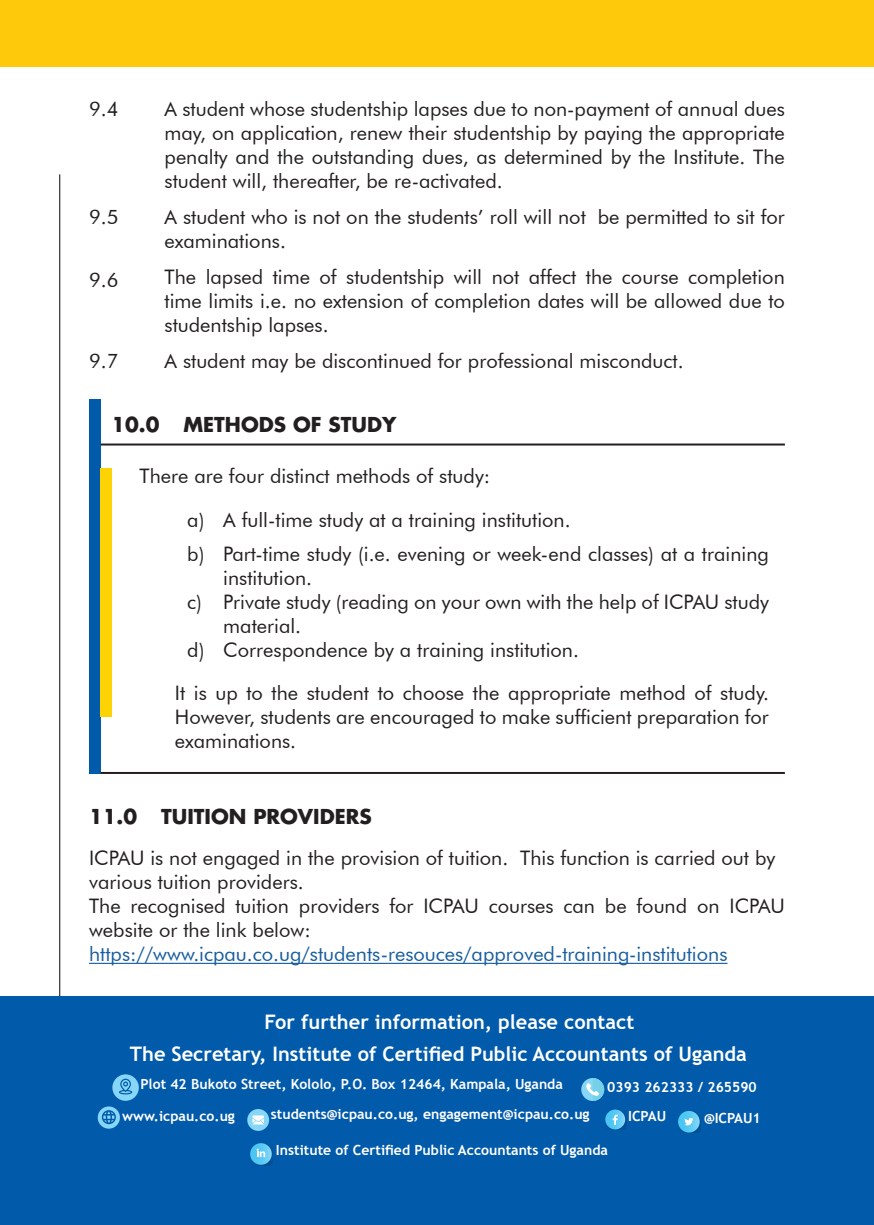
<style>
.page{position:relative;width:874px;height:1225px;background:#fff}
.page>*{position:absolute;margin:0;border:0;box-sizing:border-box;transform-origin:0 0}
.t1{font:20px/24px "Futura BT";color:#231f20;text-align:justify}
.t2{font:700 20px "Trebuchet MS";color:#fff}
.t3{font:20px "Futura BT";color:#175d9e}
.t4{font:700 20px "Futura LT";color:#231f20}
.t5{font:700 14px "Trebuchet MS";color:#fff}
.t6{font:10px "Futura BT";color:#fff}
</style>
<div class="page">
<hr style="left:59px;top:174px;width:1px;height:991px;background:#050604">
<div style="left:0;top:0;width:873px;height:67px;background:#fec80b"></div>
<div style="left:89px;top:399px;width:12px;height:375px;background:#015aaa"></div>
<div style="left:100px;top:468px;width:11px;height:248px;background:#fed304"></div>
<hr style="left:101px;top:443px;width:683px;height:2px;background:#231f20">
<hr style="left:101px;top:772px;width:683px;height:2px;background:#231f20">
<hr style="left:89px;top:962px;width:638px;height:2px;background:#175d9e">
<div style="left:0;top:996px;width:873px;height:229px;background:#015aaa"></div>
<img style="left:250px;top:1143px;width:22px;height:22px">
<svg style="left:250px;top:1143px;width:21px;height:21px"></svg>
<svg style="left:256px;top:1148px;width:9px;height:9px"></svg>
<img style="left:605px;top:1113px;width:21px;height:17px">
<svg style="left:605px;top:1109px;width:20px;height:20px"></svg>
<svg style="left:612px;top:1114px;width:5px;height:10px"></svg>
<img style="left:682px;top:1111px;width:17px;height:22px">
<svg style="left:677px;top:1111px;width:22px;height:21px"></svg>
<svg style="left:684px;top:1118px;width:9px;height:7px"></svg>
<div style="left:581px;top:1078px;width:23px;height:23px;background:#86d6f7;border-radius:50%"></div>
<svg style="left:586px;top:1078px;width:18px;height:23px"></svg>
<div style="left:247px;top:1109px;width:22px;height:22px;background:#86d6f7;border-radius:50%"></div>
<svg style="left:252px;top:1115px;width:12px;height:9px"></svg>
<svg style="left:98px;top:1106px;width:22px;height:22px"></svg>
<svg style="left:112px;top:1074px;width:27px;height:26px"></svg>
<p class="t1" style="left:89px;top:97px;width:31px">9.4</p>
<p class="t1" style="left:89px;top:205px;width:31px">9.5</p>
<p class="t1" style="left:89px;top:267px;width:31px">9.6</p>
<p class="t1" style="left:89px;top:349px;width:31px">9.7</p>
<p class="t1" style="left:164px;top:97px;width:621px">A student whose studentship lapses due to non-payment of annual dues may, on application, renew their studentship by paying the appropriate penalty and the outstanding dues, as determined by the Institute. The student will, thereafter, be re-activated.</p>
<p class="t1" style="left:164px;top:205px;width:621px">A student who is not on the students’ roll will not be permitted to sit for examinations.</p>
<p class="t1" style="left:164px;top:265px;width:621px">The lapsed time of studentship will not affect the course completion time limits i.e. no extension of completion dates will be allowed due to studentship lapses.</p>
<p class="t1" style="left:164px;top:349px;width:520px">A student may be discontinued for professional misconduct.</p>
<p class="t4" style="left:111px;top:411px;width:286px">10.0 METHODS OF STUDY</p>
<p class="t1" style="left:139px;top:464px;width:352px">There are four distinct methods of study:</p>
<p class="t1" style="left:187px;top:503px;width:583px;line-height:33.6px">a) A full-time study at a training institution.<br>b) Part-time study (i.e. evening or week-end classes) at a training</p>
<p class="t1" style="left:223px;top:566px;width:90px">institution.</p>
<p class="t1" style="left:187px;top:590px;width:583px">c) Private study (reading on your own with the help of ICPAU study</p>
<p class="t1" style="left:223px;top:614px;width:79px">material.</p>
<p class="t1" style="left:187px;top:638px;width:393px">d) Correspondence by a training institution.</p>
<p class="t1" style="left:175px;top:681px;width:595px">It is up to the student to choose the appropriate method of study.<br>However, students are encouraged to make sufficient preparation for examinations.</p>
<p class="t4" style="left:89px;top:803px;width:284px">11.0 TUITION PROVIDERS</p>
<p class="t1" style="left:89px;top:846px;width:697px;text-align:left">ICPAU is not engaged in the provision of tuition. This function is carried out by various tuition providers.<br>The recognised tuition providers for ICPAU courses can be found on ICPAU website or the link below:</p>
<p class="t3" style="left:89px;top:942px;width:639px">https://www.icpau.co.ug/students-resouces/approved-training-institutions</p>
<p class="t2" style="left:264px;top:1009px;width:371px">For further information, please contact</p>
<p class="t2" style="left:130px;top:1041px;width:618px">The Secretary, Institute of Certified Public Accountants of Uganda</p>
<p class="t5" style="left:140px;top:1075px;width:424px">Plot 42 Bukoto Street, Kololo, P.O. Box 12464, Kampala, Uganda</p>
<p class="t5" style="left:607px;top:1078px;width:151px">0393 262333 / 265590</p>
<p class="t5" style="left:271px;top:1105px;width:320px">students@icpau.co.ug, engagement@icpau.co.ug</p>
<p class="t5" style="left:628px;top:1107px;width:39px">ICPAU</p>
<p class="t5" style="left:703px;top:1108px;width:58px">@ICPAU1</p>
<p class="t5" style="left:276px;top:1141px;width:333px">Institute of Certified Public Accountants of Uganda</p>
<p class="t5" style="left:122px;top:1107px;width:114px">www.icpau.co.ug</p>
<p class="t6" style="left:218px;top:1150px;width:185px">CPA &amp; ATD STUDENTS’ BROCHURE 2020</p>
</div>
